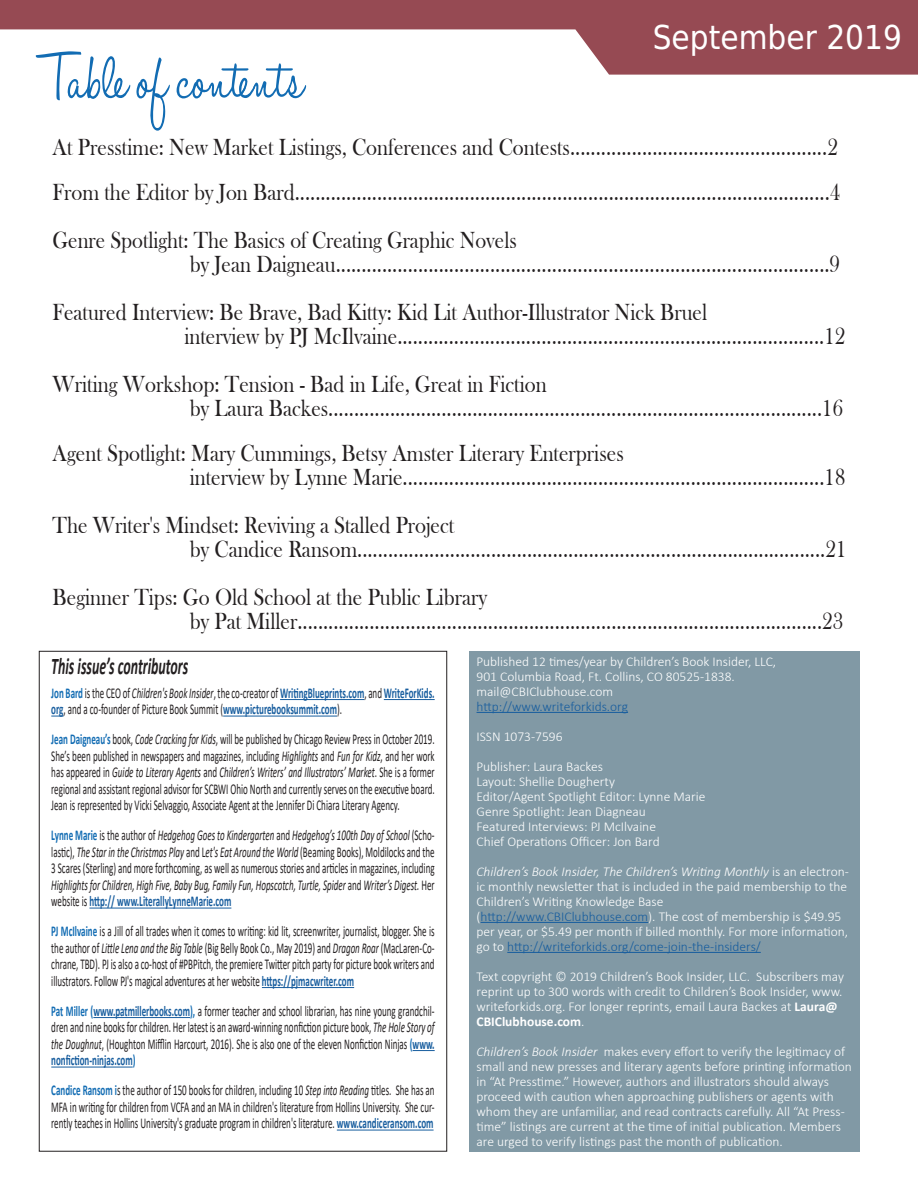
<style>
.page{position:relative;width:918px;height:1188px;background:#fff}
.page>*{position:absolute;margin:0;border:0;box-sizing:border-box;transform-origin:0 0}
.t1{font:78px "Halo Handletter";color:#126cb3;scale:.84 1}
.t2{font:33px "DejaVu Sans Condensed";color:#fff}
.t3{font:24px "Bask Old Face";color:#231f20;scale:.88 1}
.t4{font:24px "Bask Old Face";color:#231f20;scale:.87 1}
.t5{font:italic 700 24px "Calibri";color:#231f20;scale:.58 1}
.t6{font:15px/16.5px "Calibri";color:#231f20;text-align:justify;scale:.6 1}
.t7{font:italic 15px/16.5px "Calibri";color:#231f20;text-align:justify;scale:.6 1}
.t8{font:300 13.5px/15px "Calibri";color:#fff}
.t9{font:300 13.5px "Calibri";color:#175d9e}
.s1{font-style:italic}
.s2{color:#175d9e}
.s3{font-weight:700}
.s4{font-weight:700;color:#126cb3}
.s5{font-weight:700;color:#175d9e}
.s6{font-weight:700;font-style:normal;color:#126cb3}
.s7{font-style:normal}
.s8{font-weight:700;font-style:normal;color:#175d9e}
</style>
<div class="page">
<div style="left:469px;top:651px;width:391px;height:500px;background:#8199a5"></div>
<hr style="left:477px;top:712px;width:151px;height:1px;background:#175d9e">
<hr style="left:481px;top:922px;width:167px;height:1px;background:#175d9e">
<hr style="left:507px;top:952px;width:254px;height:1px;background:#175d9e">
<hr style="left:280px;top:699px;width:84px;height:1px;background:#175d9e">
<hr style="left:384px;top:699px;width:51px;height:1px;background:#175d9e">
<svg style="left:51px;top:716px;width:12px;height:1px"></svg>
<hr style="left:223px;top:716px;width:114px;height:1px;background:#175d9e">
<hr style="left:89px;top:908px;width:142px;height:1px;background:#175d9e">
<hr style="left:262px;top:987px;width:92px;height:1px;background:#175d9e">
<hr style="left:93px;top:1017px;width:97px;height:1px;background:#175d9e">
<svg style="left:413px;top:1050px;width:22px;height:1px"></svg>
<hr style="left:51px;top:1067px;width:82px;height:1px;background:#175d9e">
<hr style="left:337px;top:1130px;width:97px;height:1px;background:#175d9e">
<svg style="left:0;top:0;width:918px;height:75px;fill:#964a53"></svg>
<p class="t2" style="left:698px;top:1px;width:205px">October 2017</p>
<p class="t2" style="left:653px;top:10px;width:251px">September 2019</p>
<p class="t1" style="left:41px;top:36px;width:314px">Table of contents</p>
<p class="t3" style="left:53px;top:134px;width:894px">At Presstime: New Market Listings, Conferences and Contests..................................................2</p>
<p class="t3" style="left:53px;top:179px;width:897px">From the Editor by Jon Bard........................................................................................................4</p>
<p class="t4" style="left:53px;top:227px;width:535px">Genre Spotlight: The Basics of Creating Graphic Novels</p>
<p class="t3" style="left:190px;top:251px;width:741px">by Jean Daigneau................................................................................................9</p>
<p class="t3" style="left:53px;top:299px;width:745px">Featured Interview: Be Brave, Bad Kitty: Kid Lit Author-Illustrator Nick Bruel</p>
<p class="t3" style="left:184px;top:323px;width:753px">interview by PJ McIlvaine...................................................................................12</p>
<p class="t3" style="left:53px;top:371px;width:563px">Writing Workshop: Tension - Bad in Life, Great in Fiction</p>
<p class="t3" style="left:190px;top:395px;width:744px">by Laura Backes................................................................................................16</p>
<p class="t3" style="left:53px;top:440px;width:651px">Agent Spotlight: Mary Cummings, Betsy Amster Literary Enterprises</p>
<p class="t3" style="left:190px;top:464px;width:747px">interview by Lynne Marie..................................................................................18</p>
<p class="t3" style="left:53px;top:512px;width:458px">The Writer's Mindset: Reviving a Stalled Project</p>
<p class="t3" style="left:190px;top:536px;width:748px">by Candice Ransom...........................................................................................21</p>
<p class="t3" style="left:53px;top:584px;width:495px">Beginner Tips: Go Old School at the Public Library</p>
<p class="t3" style="left:190px;top:608px;width:744px">by Pat Miller......................................................................................................23</p>
<p class="t5" style="left:51px;top:649px;width:238px">This issue’s contributors</p>
<p class="t8" style="left:477px;top:654px;width:301px">Published 12 times/year by Children’s Book Insider, LLC,</p>
<p class="t8" style="left:477px;top:669px;width:260px">901 Columbia Road, Ft. Collins, CO 80525-1838.</p>
<p class="t8" style="left:477px;top:684px;width:138px">mail@CBIClubhouse.com</p>
<p class="t9" style="left:477px;top:698px;width:153px">http://www.writeforkids.org</p>
<p class="t8" style="left:477px;top:729px;width:88px">ISSN 1073-7596</p>
<p class="t8" style="left:477px;top:759px;width:128px">Publisher: Laura Backes</p>
<p class="t8" style="left:477px;top:774px;width:140px">Layout: Shellie Dougherty</p>
<p class="t8" style="left:477px;top:789px;width:230px">Editor/Agent Spotlight Editor: Lynne Marie</p>
<p class="t8" style="left:477px;top:804px;width:171px">Genre Spotlight: Jean Diagneau</p>
<p class="t8" style="left:477px;top:819px;width:181px">Featured Interviews: PJ McIlvaine</p>
<p class="t8" style="left:477px;top:834px;width:185px">Chief Operations Officer: Jon Bard</p>
<p class="t8" style="left:477px;top:864px;width:374px"><span class="s1">Children’s Book Insider, The Children’s Writing Monthly</span> is an electron&shy;ic monthly newsletter that is included in the paid membership to the<br>Children’s Writing Knowledge Base</p>
<p class="t8" style="left:477px;top:909px;width:373px">(<span class="s2">http://www.CBIClubhouse.com</span>). The cost of membership is $49.95 per year, or $5.49 per month if billed monthly. For more information, go to <span class="s2">http://writeforkids.org/come-join-the-insiders/</span></p>
<p class="t8" style="left:477px;top:969px;width:369px">Text copyright © 2019 Children’s Book Insider, LLC. Subscribers may reprint up to 300 words with credit to Children’s Book Insider, www. writeforkids.org. For longer reprints, email Laura Backes at <span class="s3">Laura@ CBIClubhouse.com</span>.</p>
<p class="t8" style="left:477px;top:1044px;width:377px"><span class="s1">Children’s Book Insider</span> makes every effort to verify the legitimacy of small and new presses and literary agents before printing information in “At Presstime.” However, authors and illustrators should always proceed with caution when approaching publishers or agents with whom they are unfamiliar, and read contracts carefully. All “At Press&shy;time” listings are current at the time of initial publication. Members are urged to verify listings past the month of publication.</p>
<p class="t6" style="left:51px;top:684px;width:641px"><span class="s4">Jon Bard</span> is the CEO of <span class="s1">Children's Book Insider</span>, the co-creator of <span class="s5">WritingBlueprints.com</span>, and <span class="s5">WriteForKids. org</span>, and a co-founder of Picture Book Summit (<span class="s5">www.picturebooksummit.com</span>).</p>
<p class="t6" style="left:51px;top:731px;width:641px"><span class="s4">Jean Daigneau’s</span> book, <span class="s1">Code Cracking for Kids</span>, will be published by Chicago Review Press in October 2019.<br>She’s been published in newspapers and magazines, including <span class="s1">Highlights</span> and <span class="s1">Fun for Kidz</span>, and her work has appeared in <span class="s1">Guide to Literary Agents</span> and <span class="s1">Children’s Writers’ and Illustrators’ Market</span>. She is a former regional and assistant regional advisor for SCBWI Ohio North and currently serves on the executive board.<br>Jean is represented by Vicki Selvaggio, Associate Agent at the Jennifer Di Chiara Literary Agency.</p>
<p class="t7" style="left:51px;top:826px;width:641px"><span class="s6">Lynne Marie</span> <span class="s7">is the author of</span> Hedgehog Goes to Kindergarten <span class="s7">and</span> Hedgehog’s 100th Day of School <span class="s7">(Scho&shy;lastic),</span> The Star in the Christmas Play <span class="s7">and L</span>et's Eat Around the World <span class="s7">(Beaming Books), Moldilocks and the 3 Scares (Sterling) and more forthcoming, as well as numerous stories and articles in magazines, including </span>Highlights for Children, High Five, Baby Bug, Family Fun, Hopscotch, Turtle, Spider <span class="s7">and</span> Writer’s Digest. <span class="s7">Her website is</span> <span class="s8">http:// www.LiterallyLynneMarie.com</span></p>
<p class="t6" style="left:51px;top:923px;width:640px"><span class="s4">PJ McIlvaine</span> is a Jill of all trades when it comes to writing: kid lit, screenwriter, journalist, blogger. She is the author of <span class="s1">Little Lena and the Big Table</span> (Big Belly Book Co., May 2019) and <span class="s1">Dragon Roar</span> (MacLaren-Co&shy;chrane, TBD). PJ is also a co-host of #PBPitch, the premiere Twitter pitch party for picture book writers and illustrators. Follow PJ's magical adventures at her website <span class="s5">https://pjmacwriter.com</span></p>
<p class="t6" style="left:51px;top:1002px;width:640px"><span class="s4">Pat Miller (</span><span class="s5">www.patmillerbooks.com</span><span class="s4">),</span> a former teacher and school librarian, has nine young grandchil&shy;dren and nine books for children. Her latest is an award-winning nonfiction picture book, <span class="s1">The Hole Story of the Doughnut</span>, (Houghton Mifflin Harcourt, 2016). She is also one of the eleven Nonfiction Ninjas <span class="s4">(</span><span class="s5">www. nonfiction-ninjas.com</span><span class="s4">)</span></p>
<p class="t6" style="left:51px;top:1082px;width:640px"><span class="s4">Candice Ransom i</span>s the author of 150 books for children, including 10 <span class="s1">Step into Reading</span> titles. She has an MFA in writing for children from VCFA and an MA in children's literature from Hollins University. She cur&shy;rently teaches in Hollins University's graduate program in children's literature. <span class="s5">www.candiceransom.com</span></p>
</div>
